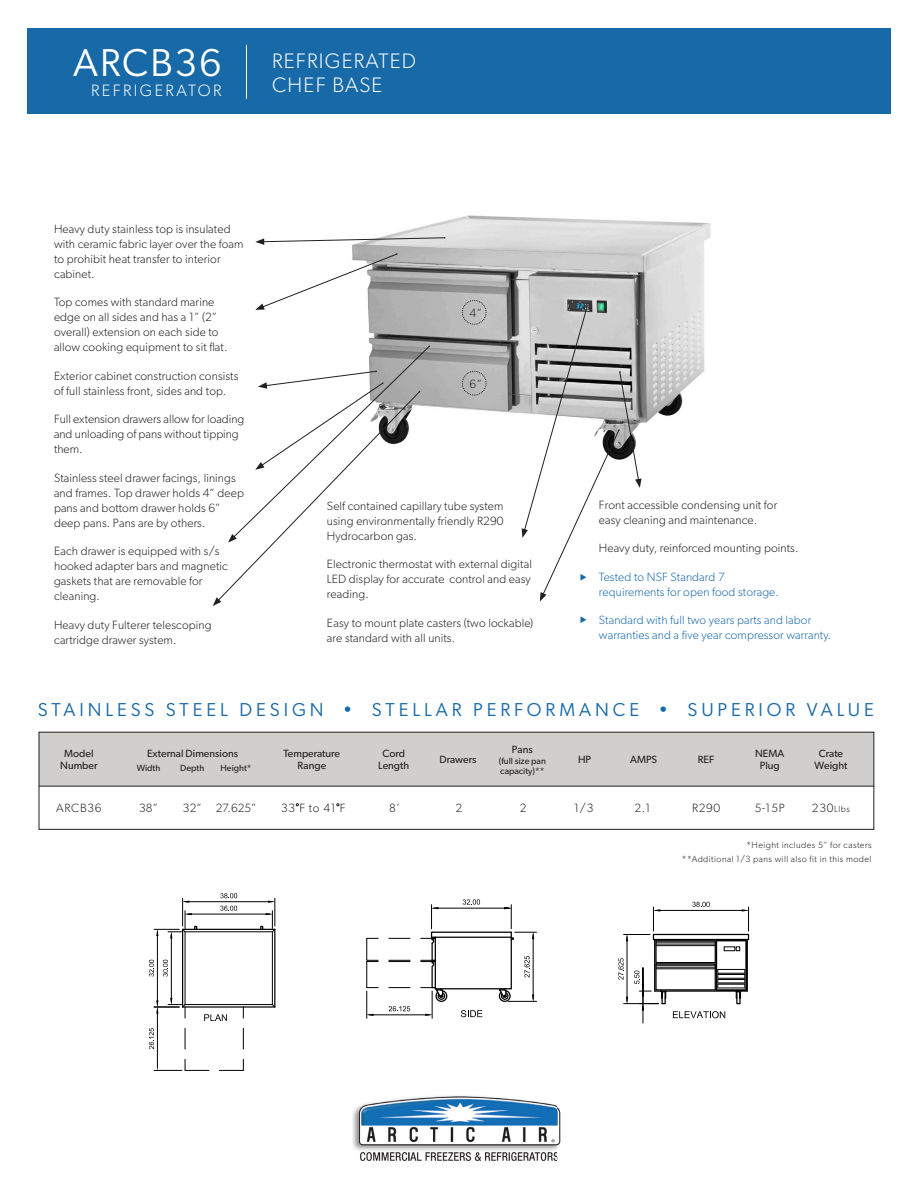
<style>
.page{position:relative;width:918px;height:1188px;background:#fff}
.page>*{position:absolute;margin:0;border:0;box-sizing:border-box;transform-origin:0 0}
.t1{font:39px "Gibson";letter-spacing:.05em;color:#fff}
.t2{font:300 21px "Gibson";letter-spacing:.06em;color:#fff}
.t3{font:18.75px "Gibson";letter-spacing:.21em;color:#1769a8}
.t4{font:300 16.5px "Gibson";letter-spacing:.15em;color:#fff}
.t5{font:300 12px/15px "Gibson";letter-spacing:.01em;color:#231f20}
.t6{font:300 12px/15px "Gibson";letter-spacing:.01em;color:#1769a8}
.t7{font:10.5px "Gibson";color:#231f20}
.t8{font:300 9px "Gibson";letter-spacing:.05em;color:#231f20}
.t9{font:9px/10.5px "Gibson";color:#231f20}
.s1{font-size:12px}
</style>
<div class="page">
<div style="left:27px;top:28px;width:864px;height:86px;background:#1769a8"></div>
<img style="left:353px;top:1096px;width:208px;height:65px">
<img style="left:352px;top:215px;width:359px;height:208px">
<hr style="left:246px;top:45px;width:1px;height:54px;background:#fff">
<svg style="left:580px;top:616px;width:6px;height:7px"></svg>
<div style="left:39px;top:732px;width:835px;height:54px;background:#d0cfcd"></div>
<div style="left:39px;top:732px;width:835px;height:98px;border:1px solid #231f20"></div>
<hr style="left:39px;top:786px;width:835px;height:1px;background:#231f20">
<svg style="left:243px;top:1028px;width:1px;height:21px"></svg>
<svg style="left:219px;top:1059px;width:25px;height:12px"></svg>
<svg style="left:185px;top:1028px;width:1px;height:21px"></svg>
<hr style="left:157px;top:1010px;width:1px;height:57px;background:#000">
<svg style="left:154px;top:1059px;width:55px;height:12px"></svg>
<svg style="left:149px;top:1028px;width:5px;height:21px"></svg>
<svg style="left:149px;top:893px;width:127px;height:128px"></svg>
<svg style="left:389px;top:960px;width:21px;height:2px"></svg>
<svg style="left:389px;top:987px;width:21px;height:1px"></svg>
<svg style="left:389px;top:938px;width:21px;height:1px"></svg>
<hr style="left:370px;top:1014px;width:59px;height:1px;background:#000">
<svg style="left:389px;top:1006px;width:21px;height:6px"></svg>
<svg style="left:366px;top:938px;width:13px;height:80px"></svg>
<svg style="left:421px;top:899px;width:116px;height:119px"></svg>
<svg style="left:618px;top:902px;width:131px;height:116px"></svg>
<hr style="left:643px;top:968px;width:1px;height:55px;background:#000">
<svg style="left:522px;top:309px;width:120px;height:293px"></svg>
<svg style="left:255px;top:253px;width:143px;height:57px"></svg>
<svg style="left:213px;top:345px;width:217px;height:261px"></svg>
<svg style="left:255px;top:237px;width:191px;height:8px"></svg>
<svg style="left:462px;top:300px;width:24px;height:24px"></svg>
<svg style="left:462px;top:371px;width:24px;height:24px"></svg>
<p class="t1" style="left:73px;top:39px;width:150px">ARCB36</p>
<p class="t4" style="left:91px;top:80px;width:132px">REFRIGERATOR</p>
<p class="t2" style="left:272px;top:48px;width:146px">REFRIGERATED</p>
<p class="t2" style="left:272px;top:72px;width:112px">CHEF BASE</p>
<p class="t5" style="left:54px;top:221px;width:191px">Heavy duty stainless top is insulated with ceramic fabric layer over the foam to prohibit heat transfer to interior cabinet.</p>
<p class="t5" style="left:54px;top:295px;width:175px">Top comes with standard marine edge on all sides and has a 1” (2” overall) extension on each side to allow cooking equipment to sit flat.</p>
<p class="t5" style="left:54px;top:368px;width:186px">Exterior cabinet construction consists of full stainless front, sides and top.</p>
<p class="t5" style="left:54px;top:412px;width:192px">Full extension drawers allow for loading and unloading of pans without tipping them.</p>
<p class="t5" style="left:54px;top:470px;width:191px">Stainless steel drawer facings, linings and frames. Top drawer holds 4” deep pans and bottom drawer holds 6” deep pans. Pans are by others.</p>
<p class="t5" style="left:54px;top:544px;width:175px">Each drawer is equipped with s/s hooked adapter bars and magnetic gaskets that are removable for cleaning.</p>
<p class="t5" style="left:54px;top:617px;width:159px">Heavy duty Fulterer telescoping cartridge drawer system.</p>
<p class="t5" style="left:469px;top:305px;width:14px">4”</p>
<p class="t5" style="left:469px;top:376px;width:14px">6”</p>
<p class="t5" style="left:327px;top:498px;width:178px;text-align:justify">Self contained capillary tube system using environmentally friendly R290<br>Hydrocarbon gas.</p>
<p class="t5" style="left:327px;top:556px;width:206px;text-align:justify">Electronic thermostat with external digital LED display for accurate control and easy reading.</p>
<p class="t5" style="left:327px;top:615px;width:208px">Easy to mount plate casters (two lockable) are standard with all units.</p>
<p class="t5" style="left:599px;top:497px;width:180px">Front accessible condensing unit for easy cleaning and maintenance.</p>
<p class="t5" style="left:599px;top:540px;width:201px">Heavy duty, reinforced mounting points.</p>
<p class="t6" style="left:599px;top:569px;width:181px">Tested to NSF Standard 7 requirements for open food storage.</p>
<p class="t6" style="left:599px;top:612px;width:234px">Standard with full two years parts and labor warranties and a five year compressor warranty.</p>
<p class="t3" style="left:38px;top:698px;width:838px">STAINLESS STEEL DESIGN • STELLAR PERFORMANCE • SUPERIOR VALUE</p>
<p class="t7" style="left:64px;top:747px;width:31px">Model</p>
<p class="t7" style="left:60px;top:759px;width:39px">Number</p>
<p class="t5" style="left:56px;top:800px;width:47px">ARCB36</p>
<p class="t5" style="left:281px;top:800px;width:66px">33 F to 41 F</p>
<p class="t5" style="left:389px;top:800px;width:12px">8’</p>
<p class="t5" style="left:456px;top:800px;width:8px">2</p>
<p class="t5" style="left:520px;top:800px;width:8px">2</p>
<p class="t5" style="left:574px;top:800px;width:21px">1/3</p>
<p class="t5" style="left:634px;top:800px;width:17px">2.1</p>
<p class="t5" style="left:692px;top:800px;width:30px">R290</p>
<p class="t5" style="left:755px;top:800px;width:32px">5-15P</p>
<p class="t8" style="left:812px;top:804px;width:40px"><span class="s1">230</span>Llbs</p>
<p class="t7" style="left:512px;top:743px;width:22px">Pans</p>
<p class="t9" style="left:499px;top:755px;width:49px">(full size pan capacity)**</p>
<p class="t7" style="left:382px;top:747px;width:24px">Cord</p>
<p class="t7" style="left:378px;top:759px;width:32px">Length</p>
<p class="t7" style="left:819px;top:747px;width:26px">Crate</p>
<p class="t7" style="left:815px;top:759px;width:34px">Weight</p>
<p class="t7" style="left:755px;top:747px;width:31px">NEMA</p>
<p class="t7" style="left:760px;top:759px;width:21px">Plug</p>
<p class="t7" style="left:284px;top:747px;width:58px">Temperature</p>
<p class="t7" style="left:298px;top:759px;width:30px">Range</p>
<p class="t7" style="left:147px;top:747px;width:92px">External Dimensions</p>
<p class="t9" style="left:137px;top:763px;width:25px">Width</p>
<p class="t9" style="left:180px;top:763px;width:26px">Depth</p>
<p class="t9" style="left:221px;top:763px;width:33px">Height*</p>
<p class="t5" style="left:139px;top:800px;width:20px">38”</p>
<p class="t5" style="left:183px;top:800px;width:20px">32”</p>
<p class="t5" style="left:216px;top:800px;width:42px">27.625”</p>
<p class="t7" style="left:440px;top:753px;width:38px">Drawers</p>
<p class="t7" style="left:578px;top:753px;width:15px">HP</p>
<p class="t7" style="left:630px;top:753px;width:28px">AMPS</p>
<p class="t7" style="left:698px;top:753px;width:18px">REF</p>
<p class="t8" style="left:746px;top:840px;width:127px">*Height includes 5” for casters</p>
<p class="t8" style="left:682px;top:853px;width:191px">**Additional 1/3 pans will also fit in this model</p>
</div>
